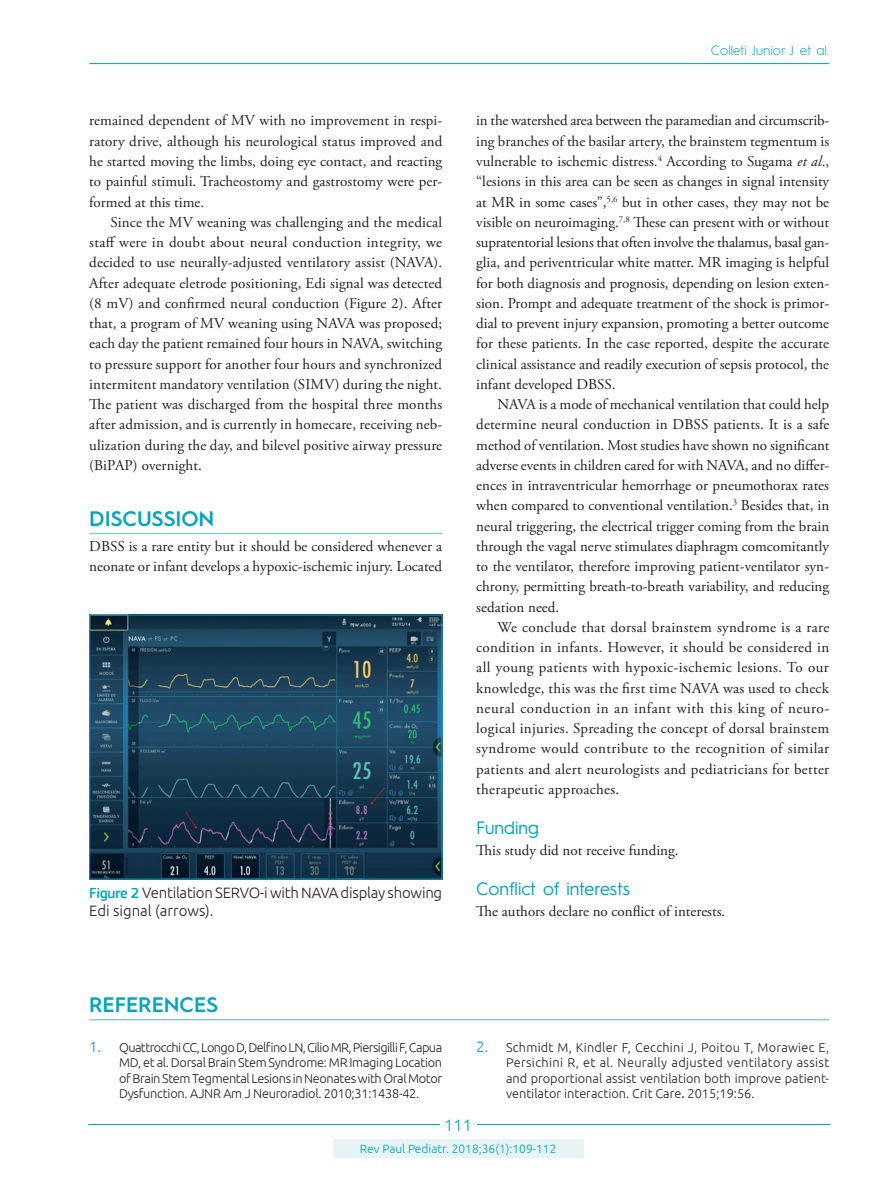
<style>
.page{position:relative;width:893px;height:1191px;background:#fff}
.page>*{position:absolute;margin:0;border:0;box-sizing:border-box;transform-origin:0 0}
.zp_Sub_1{font:600 21px "Hurme Geometric Sans 1";color:#00a4b9}
.zp_Sub_Funding_e_Con{font:18px "Hurme Geometric Sans 1";color:#00a4b9}
.t1{font:300 16.5px "Ubuntu";color:#00a4b9}
.zp_Texto{font:15px/20.2px "Adobe Garamond Pro";letter-spacing:.005em;color:#231f20;text-align:justify}
.zp_texto_primeiro_pa{font:15px/20.2px "Adobe Garamond Pro";color:#231f20}
.zp_Tit_Tabelas_Figur{font:300 15px/18px "Ubuntu";letter-spacing:-.015em;color:#231f20}
.t2{font:300 13.5px "Hurme Geometric Sans 1";color:#00a4b9}
.zp_Referências{font:300 12.75px/15.3px "Ubuntu";color:#231f20;text-align:justify}
.zp_Rodapé{font:300 12px "Ubuntu";color:#00a4b9}
.s1{font-family:"PF Square Sans Pro";font-weight:500;color:#00a4b9}
.s2{font-style:italic}
.s3{font-size:15px;color:#00a4b9}
.s4{font-weight:400;font-style:italic}
</style>
<div class="page">
<hr style="left:88px;top:1124px;width:742px;height:1px;background:#00a4b9">
<hr style="left:89px;top:63px;width:740px;height:1px;background:#00a4b9">
<div style="left:440px;top:1111px;width:36px;height:25px;background:#fff"></div>
<div style="left:333px;top:1138px;width:250px;height:19px;background:#e7f3f5"></div>
<hr style="left:89px;top:533px;width:353px;height:1px;background:#8ecbd8">
<img style="left:91px;top:616px;width:349px;height:261px">
<div style="left:89px;top:614px;width:353px;height:265px;border:1px solid #00a4b9"></div>
<hr style="left:89px;top:1019px;width:740px;height:1px;background:#8ecbd8">
<p class="zp_Texto" style="left:89px;top:111px;width:355px">remained dependent of MV with no improvement in respi&shy;ratory drive, although his neurological status improved and he started moving the limbs, doing eye contact, and reacting to painful stimuli. Tracheostomy and gastrostomy were per&shy;formed at this time.</p>
<p class="zp_Texto" style="left:89px;top:212px;width:354px;text-indent:21px">Since the MV weaning was challenging and the medical staff were in doubt about neural conduction integrity, we decided to use neurally-adjusted ventilatory assist (NAVA).<br>After adequate eletrode positioning, Edi signal was detected (8 mV) and confirmed neural conduction (Figure 2). After that, a program of MV weaning using NAVA was proposed; each day the patient remained four hours in NAVA, switching to pressure support for another four hours and synchronized intermitent mandatory ventilation (SIMV) during the night.<br>The patient was discharged from the hospital three months after admission, and is currently in homecare, receiving neb&shy;ulization during the day, and bilevel positive airway pressure (BiPAP) overnight.</p>
<p class="zp_Sub_1" style="left:89px;top:504px;width:127px">DISCUSSION</p>
<p class="zp_texto_primeiro_pa" style="left:89px;top:536px;width:354px">DBSS is a rare entity but it should be considered whenever a neonate or infant develops a hypoxic-ischemic injury. Located</p>
<p class="zp_Tit_Tabelas_Figur" style="left:89px;top:882px;width:354px"><span class="s1">Figure 2</span> Ventilation SERVO-i with NAVA display showing<br>Edi signal (arrows).</p>
<p class="t2" style="left:711px;top:41px;width:120px">Colleti Junior J et al.</p>
<p class="zp_texto_primeiro_pa" style="left:476px;top:111px;width:354px;text-align:justify">in the watershed area between the paramedian and circumscrib&shy;ing branches of the basilar artery, the brainstem tegmentum is vulnerable to ischemic distress.<sup>4</sup> According to Sugama <span class="s2">et al</span>., “lesions in this area can be seen as changes in signal intensity at MR in some cases”,<sup>5,6</sup> but in other cases, they may not be visible on neuroimaging.<sup>7,8</sup> These can present with or without supratentorial lesions that often involve the thalamus, basal gan&shy;glia, and periventricular white matter. MR imaging is helpful for both diagnosis and prognosis, depending on lesion exten&shy;sion. Prompt and adequate treatment of the shock is primor&shy;dial to prevent injury expansion, promoting a better outcome for these patients. In the case reported, despite the accurate clinical assistance and readily execution of sepsis protocol, the infant developed DBSS.</p>
<p class="zp_Texto" style="left:476px;top:395px;width:355px;text-indent:21px">NAVA is a mode of mechanical ventilation that could help determine neural conduction in DBSS patients. It is a safe method of ventilation. Most studies have shown no significant adverse events in children cared for with NAVA, and no differ&shy;ences in intraventricular hemorrhage or pneumothorax rates when compared to conventional ventilation.<sup>3</sup> Besides that, in neural triggering, the electrical trigger coming from the brain through the vagal nerve stimulates diaphragm comcomitantly to the ventilator, therefore improving patient-ventilator syn&shy;chrony, permitting breath-to-breath variability, and reducing sedation need.</p>
<p class="zp_Texto" style="left:476px;top:617px;width:355px;text-indent:21px">We conclude that dorsal brainstem syndrome is a rare condition in infants. However, it should be considered in all young patients with hypoxic-ischemic lesions. To our knowledge, this was the first time NAVA was used to check neural conduction in an infant with this king of neuro&shy;logical injuries. Spreading the concept of dorsal brainstem syndrome would contribute to the recognition of similar patients and alert neurologists and pediatricians for better therapeutic approaches.</p>
<p class="zp_Sub_Funding_e_Con" style="left:476px;top:815px;width:64px">Funding</p>
<p class="zp_texto_primeiro_pa" style="left:476px;top:840px;width:204px">This study did not receive funding.</p>
<p class="zp_Sub_Funding_e_Con" style="left:476px;top:876px;width:155px">Conflict of interests</p>
<p class="zp_texto_primeiro_pa" style="left:476px;top:901px;width:251px">The authors declare no conflict of interests.</p>
<p class="zp_Sub_1" style="left:89px;top:990px;width:130px">REFERENCES</p>
<p class="zp_Referências" style="left:119px;top:1039px;width:325px;text-indent:-30px"><span class="s3">1.</span> Quattrocchi CC, Longo D, Delfino LN, Cilio MR, Piersigilli F, Capua MD, et al. Dorsal Brain Stem Syndrome: MR Imaging Location of Brain Stem Tegmental Lesions in Neonates with Oral Motor Dysfunction. AJNR Am J Neuroradiol. 2010;31:1438-42.</p>
<p class="zp_Referências" style="left:506px;top:1039px;width:325px;text-indent:-30px"><span class="s3">2.</span> Schmidt M, Kindler F, Cecchini J, Poitou T, Morawiec E, Persichini R, et al. Neurally adjusted ventilatory assist and proportional assist ventilation both improve patient&shy;ventilator interaction. Crit Care<span class="s4">.</span> 2015;19:56.</p>
<p class="t1" style="left:444px;top:1114px;width:29px">111</p>
<p class="zp_Rodapé" style="left:360px;top:1141px;width:198px">Rev Paul Pediatr. 2018;36(1):109-112</p>
</div>
